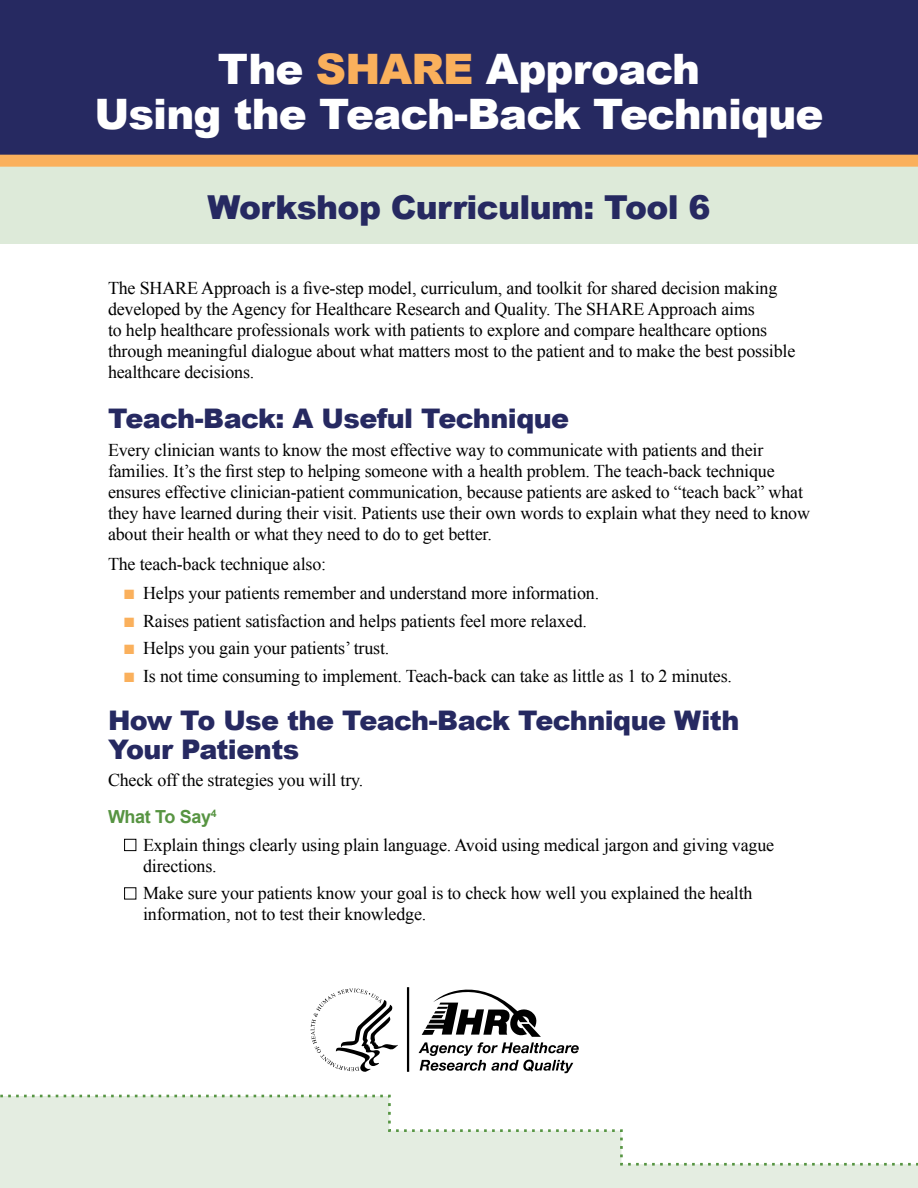
<style>
.page{position:relative;width:918px;height:1188px;background:#fff}
.page>*{position:absolute;margin:0;border:0;box-sizing:border-box;transform-origin:0 0}
.t1{font:900 42px/45px "Arial";letter-spacing:-.02em;color:#fff;text-align:center}
.Main_Head{font:900 33px "Arial";letter-spacing:-.02em;color:#262961}
.Main_Head-2{font:900 27px/28.5px "Arial";letter-spacing:-.02em;color:#262961}
.Text{font:18px/21px "Times New Roman";letter-spacing:-.01em;color:#000}
.Bullet{font:18px/21px "Times New Roman";letter-spacing:-.01em;color:#000}
.Third_Level_Head{font:700 18px "Arial";letter-spacing:-.02em;color:#579442}
.s1{color:#fab05c}
</style>
<div class="page">
<div style="left:0;top:116px;width:918px;height:128px;background:#ddead9"></div>
<div style="left:0;top:0;width:918px;height:162px;background:#262961"></div>
<div style="left:0;top:155px;width:918px;height:12px;background:#fab05c"></div>
<div style="left:0;top:1167px;width:918px;height:21px;background:#e4ede1"></div>
<svg style="left:0;top:1094px;width:918px;height:73px"></svg>
<div style="left:124px;top:839px;width:12px;height:12px;border:1px solid #000"></div>
<div style="left:124px;top:887px;width:12px;height:12px;border:1px solid #000"></div>
<svg style="left:419px;top:989px;width:160px;height:84px"></svg>
<hr style="left:407px;top:987px;width:2px;height:85px;background:#000">
<svg style="left:311px;top:988px;width:87px;height:84px"></svg>
<p class="t1" style="left:94px;top:45px;width:731px">The <span class="s1">SHARE</span> Approach<br>Using the Teach-Back Technique</p>
<p class="Main_Head" style="left:208px;top:183px;width:504px">Workshop Curriculum: Tool 6</p>
<p class="Text" style="left:108px;top:277px;width:689px">The SHARE Approach is a five-step model, curriculum, and toolkit for shared decision making developed by the Agency for Healthcare Research and Quality. The SHARE Approach aims<br>to help healthcare professionals work with patients to explore and compare healthcare options through meaningful dialogue about what matters most to the patient and to make the best possible healthcare decisions.</p>
<p class="Main_Head-2" style="left:108px;top:404px;width:463px">Teach-Back: A Useful Technique</p>
<p class="Text" style="left:108px;top:439px;width:704px">Every clinician wants to know the most effective way to communicate with patients and their families. It’s the first step to helping someone with a health problem. The teach-back technique ensures effective clinician-patient communication, because patients are asked to “teach back” what they have learned during their visit. Patients use their own words to explain what they need to know about their health or what they need to do to get better.</p>
<p class="Text" style="left:108px;top:553px;width:220px">The teach-back technique also:</p>
<p class="Text" style="left:124px;top:582px;width:477px"><span class="s1">■</span> Helps your patients remember and understand more information.</p>
<p class="Text" style="left:124px;top:610px;width:464px"><span class="s1">■</span> Raises patient satisfaction and helps patients feel more relaxed.</p>
<p class="Text" style="left:124px;top:637px;width:267px"><span class="s1">■</span> Helps you gain your patients’ trust.</p>
<p class="Text" style="left:124px;top:665px;width:609px"><span class="s1">■</span> Is not time consuming to implement. Teach-back can take as little as 1 to 2 minutes.</p>
<p class="Main_Head-2" style="left:108px;top:705px;width:633px">How To Use the Teach-Back Technique With<br>Your Patients</p>
<p class="Text" style="left:108px;top:770px;width:257px">Check off the strategies you will try.</p>
<p class="Third_Level_Head" style="left:108px;top:805px;width:110px">What To Say<sup>4</sup></p>
<p class="Bullet" style="left:143px;top:834px;width:633px">Explain things clearly using plain language. Avoid using medical jargon and giving vague directions.</p>
<p class="Bullet" style="left:143px;top:883px;width:611px">Make sure your patients know your goal is to check how well you explained the health information, not to test their knowledge.</p>
</div>
